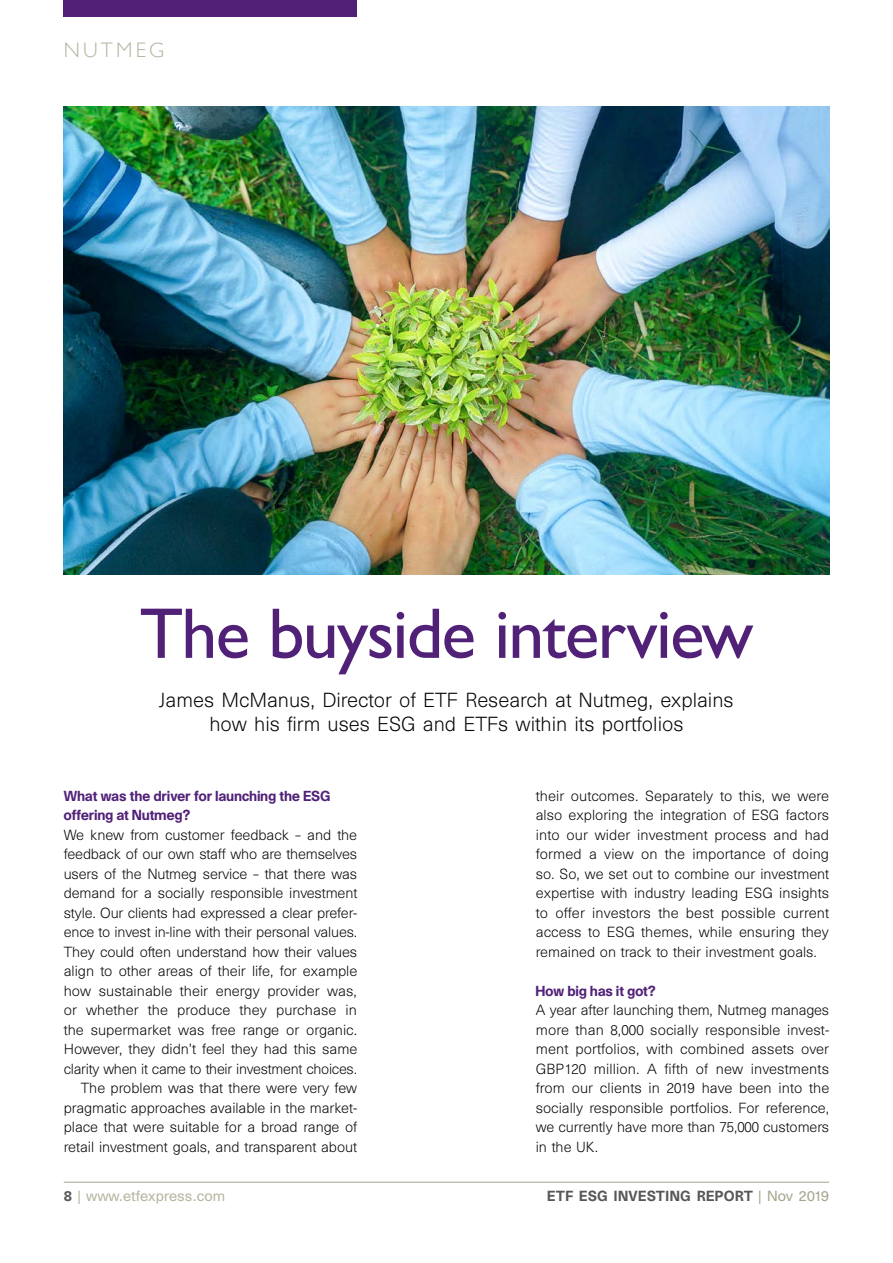
<style>
.page{position:relative;width:893px;height:1263px;background:#fff}
.page>*{position:absolute;margin:0;border:0;box-sizing:border-box;transform-origin:0 0}
.t1{font:72px "Gill Sans";letter-spacing:-.025em;color:#512178}
.t2{font:300 21px "Gill Sans";letter-spacing:.15em;color:#b6b5a1}
.t3{font:300 18.75px/24px "Unica SB";color:#000;text-align:center}
.t4{font:300 13.5px/19.5px "Unica SB";letter-spacing:-.005em;color:#000;text-align:justify}
.t5{font:500 13.5px/19.5px "Unica SH";letter-spacing:.025em;color:#512178}
.t6{font:500 13.5px "Unica SB";color:#575756}
.t7{font:13.5px "Unica SB";color:#b6b5a1}
.s1{font-weight:500;color:#575756}
.s2{font-weight:400;color:#a5a58d}
</style>
<div class="page">
<hr style="left:64px;top:1182px;width:765px;height:1px;background:#a5a58d">
<div style="left:64px;top:0;width:293px;height:17px;background:#512178"></div>
<img style="left:64px;top:106px;width:765px;height:468px">
<h2 class="t2" style="left:64px;top:34px;width:102px">NUTMEG</h2>
<h1 class="t1" style="left:140px;top:591px;width:615px">The buyside interview</h1>
<h3 class="t3" style="left:159px;top:689px;width:576px">James McManus, Director of ETF Research at Nutmeg, explains how his firm uses ESG and ETFs within its portfolios</h3>
<p class="t5" style="left:64px;top:786px;width:268px">What was the driver for launching the ESG offering at Nutmeg?</p>
<p class="t4" style="left:64px;top:825px;width:295px;text-align:right">We knew from customer feedback – and the feedback of our own staff who are themselves users of the Nutmeg service – that there was demand for a socially responsible investment style. Our clients had expressed a clear prefer&shy;ence to invest in-line with their personal values.<br>They could often understand how their values align to other areas of their life, for example how sustainable their energy provider was, or whether the produce they purchase in the supermarket was free range or organic.<br>However, they didn’t feel they had this same clarity when it came to their investment choices.<br>The problem was that there were very few pragmatic approaches available in the market&shy;place that were suitable for a broad range of retail investment goals, and transparent about</p>
<p class="t4" style="left:536px;top:786px;width:295px">their outcomes. Separately to this, we were also exploring the integration of ESG factors into our wider investment process and had formed a view on the importance of doing so. So, we set out to combine our investment expertise with industry leading ESG insights to offer investors the best possible current access to ESG themes, while ensuring they remained on track to their investment goals.</p>
<p class="t5" style="left:536px;top:981px;width:121px">How big has it got?</p>
<p class="t4" style="left:536px;top:1000px;width:295px">A year after launching them, Nutmeg manages more than 8,000 socially responsible invest&shy;ment portfolios, with combined assets over GBP120 million. A fifth of new investments from our clients in 2019 have been into the socially responsible portfolios. For reference, we currently have more than 75,000 customers in the UK.</p>
<p class="t7" style="left:64px;top:1188px;width:163px"><span class="s1">8</span> | www.etfexpress.com</p>
<p class="t6" style="left:547px;top:1187px;width:284px">ETF ESG INVESTING REPORT <span class="s2">| Nov 2019</span></p>
</div>
